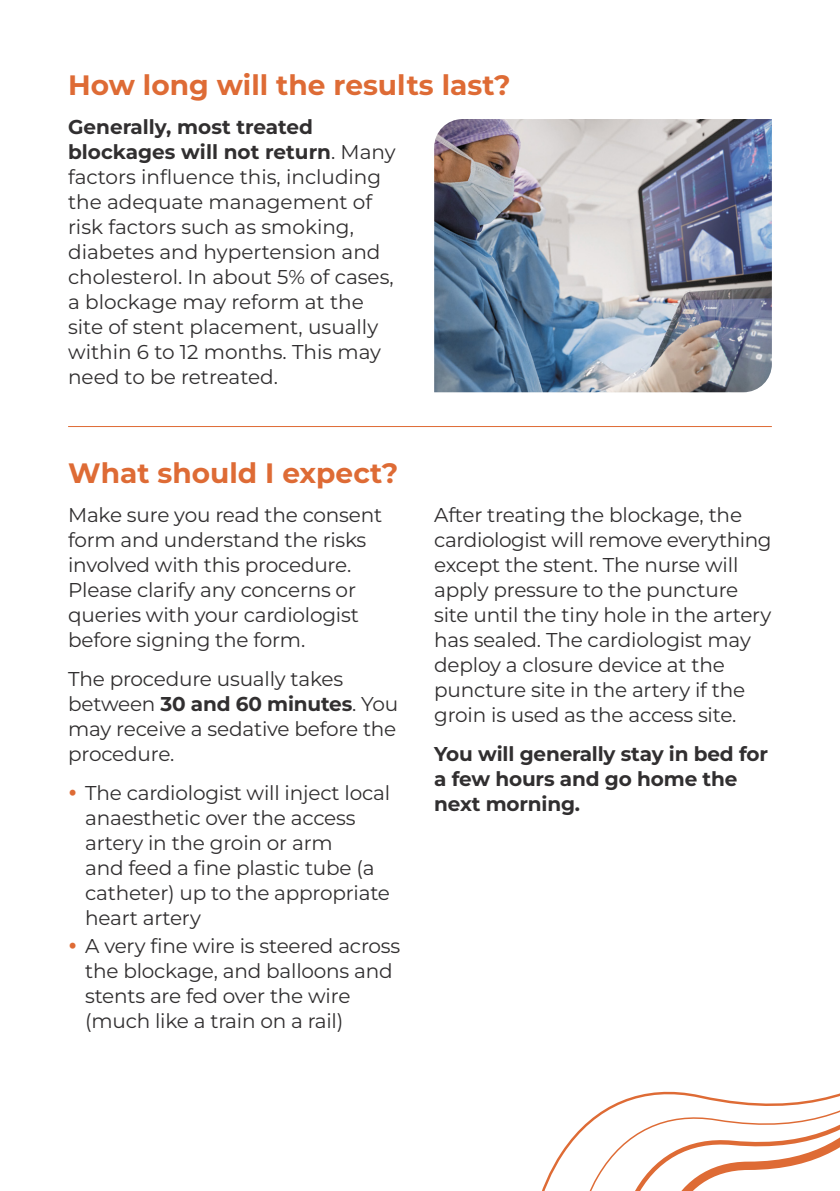
<style>
.page{position:relative;width:840px;height:1191px;background:#fff}
.page>*{position:absolute;margin:0;border:0;box-sizing:border-box;transform-origin:0 0}
.H3_-_Orange_-_Tighte{font:700 28px "Montserrat";color:#de6b35}
.Body_Copy_-_tighter{font:20px/25px "Montserrat";letter-spacing:-.01em;color:#312f30}
.Body_Copy_-_tighter-2{font:700 20px/25px "Montserrat";letter-spacing:-.01em;color:#312f30}
.s1{font-weight:700}
</style>
<div class="page">
<img style="left:434px;top:119px;width:337px;height:273px">
<hr style="left:68px;top:426px;width:703px;height:1px;background:#de6b35">
<svg style="left:542px;top:1091px;width:297px;height:100px"></svg>
<p class="H3_-_Orange_-_Tighte" style="left:68px;top:67px;width:444px">How long will the results last?</p>
<p class="Body_Copy_-_tighter" style="left:68px;top:114px;width:329px"><span class="s1">Generally, most treated blockages will not return</span>. Many factors influence this, including the adequate management of risk factors such as smoking, diabetes and hypertension and cholesterol. In about 5% of cases, a blockage may reform at the site of stent placement, usually within 6 to 12 months. This may need to be retreated.</p>
<p class="H3_-_Orange_-_Tighte" style="left:68px;top:454px;width:331px">What should I expect?</p>
<p class="Body_Copy_-_tighter" style="left:68px;top:501px;width:315px">Make sure you read the consent form and understand the risks involved with this procedure.<br>Please clarify any concerns or queries with your cardiologist before signing the form.</p>
<p class="Body_Copy_-_tighter" style="left:68px;top:666px;width:331px">The procedure usually takes between <span class="s1">30 and 60 minutes</span>. You may receive a sedative before the procedure.</p>
<p class="Body_Copy_-_tighter" style="left:85px;top:780px;width:306px">The cardiologist will inject local anaesthetic over the access artery in the groin or arm<br>and feed a fine plastic tube (a catheter) up to the appropriate heart artery</p>
<p class="Body_Copy_-_tighter" style="left:85px;top:933px;width:316px">A very fine wire is steered across the blockage, and balloons and stents are fed over the wire (much like a train on a rail)</p>
<p class="Body_Copy_-_tighter" style="left:434px;top:501px;width:339px">After treating the blockage, the cardiologist will remove everything except the stent. The nurse will apply pressure to the puncture site until the tiny hole in the artery has sealed. The cardiologist may deploy a closure device at the puncture site in the artery if the groin is used as the access site.</p>
<p class="Body_Copy_-_tighter-2" style="left:434px;top:741px;width:335px">You will generally stay in bed for a few hours and go home the next morning.</p>
</div>
